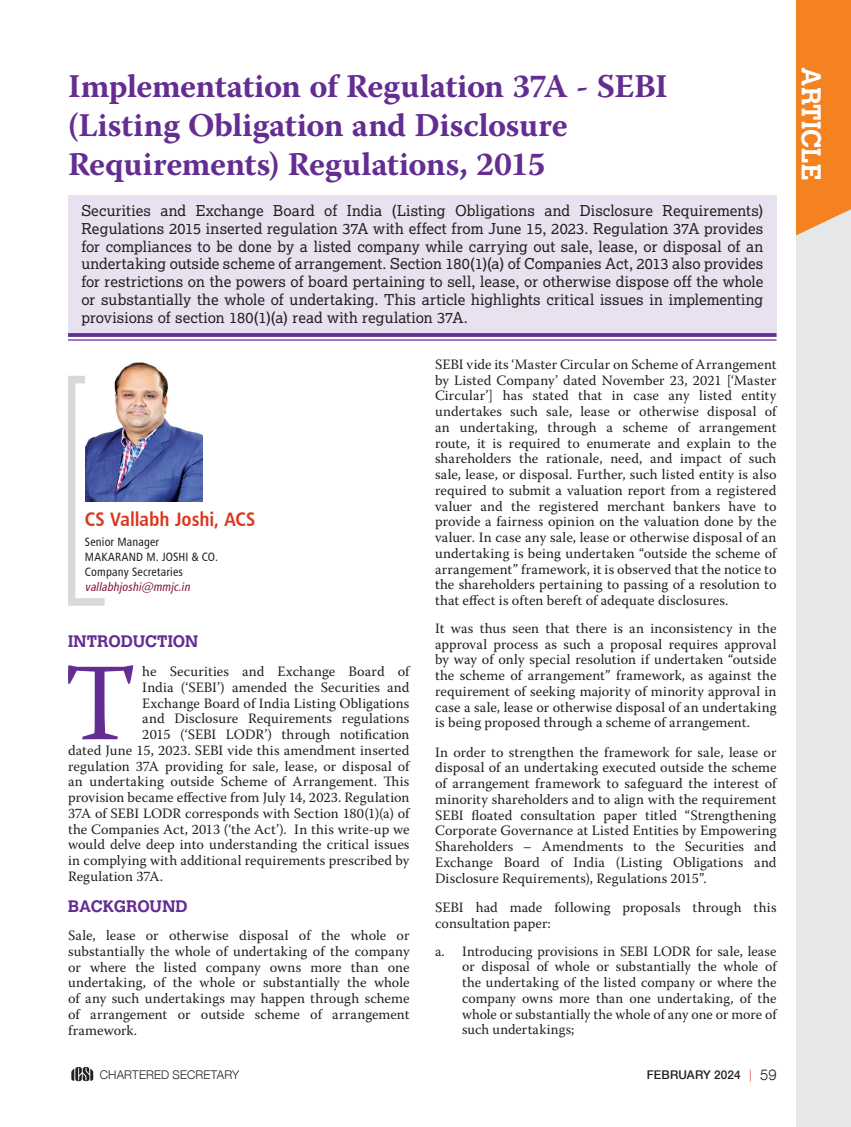
<style>
.page{position:relative;width:851px;height:1127px;background:#fff}
.page>*{position:absolute;margin:0;border:0;box-sizing:border-box;transform-origin:0 0}
.t1{font:109.8px "Warnock Pro";color:#632d91}
.Heading{font:700 33px/39px "Warnock Pro";letter-spacing:-.01em;color:#632d91}
.t2{font:700 27px "Calvert MT Std";color:#fff}
.Author_Name{font:19.5px "Humanist 777 BT Bold Condensed B";letter-spacing:-.005em;color:#d8381e}
.t3{font:700 16.5px "Calvert MT Std";color:#632d91}
.Intro{font:15px/17.7px "Lexia Da Ma";letter-spacing:.005em;color:#231f20;text-align:justify}
.Tab-1{font:14.25px/15.8px "Warnock Pro";letter-spacing:.005em;color:#231f20;text-align:justify}
.Author_Name-2{font:12px/15px "Humanist 777 BT Roman Condensed B";letter-spacing:.015em;color:#231f20}
.t4{font:300 12px "Helvetica Neue LT Com";letter-spacing:.01em;color:#231f20}
.t5{font:500 12px "Helvetica Neue LT Com";letter-spacing:.015em;color:#231f20}
.s1{font-style:italic;color:#81123a}
.s2{font-family:"Helvetica Neue LT Std";font-weight:300;color:#ee1d23}
.s3{font-weight:300;font-size:15px}
</style>
<div class="page">
<div style="left:795px;top:0;width:55px;height:1127px;background:#e6e7e9"></div>
<svg style="left:795px;top:0;width:55px;height:235px;background:#f4892e"></svg>
<svg style="left:71px;top:1067px;width:22px;height:14px"></svg>
<svg style="left:68px;top:376px;width:37px;height:230px"></svg>
<img style="left:85px;top:362px;width:118px;height:139px">
<div style="left:68px;top:195px;width:708px;height:142px;background:#e8e1ef"></div>
<svg style="left:68px;top:333px;width:708px;height:4px;background:#6b3796"></svg>
<hr style="left:68px;top:339px;width:708px;height:2px;background:#632d91">
<p class="Heading" style="left:68px;top:66px;width:601px">Implementation of Regulation 37A - SEBI (Listing Obligation and Disclosure<br>Requirements) Regulations, 2015</p>
<p class="Intro" style="left:81px;top:202px;width:683px">Securities and Exchange Board of India (Listing Obligations and Disclosure Requirements)<br>Regulations 2015 inserted regulation 37A with effect from June 15, 2023. Regulation 37A provides for compliances to be done by a listed company while carrying out sale, lease, or disposal of an undertaking outside scheme of arrangement. Section 180(1)(a) of Companies Act, 2013 also provides for restrictions on the powers of board pertaining to sell, lease, or otherwise dispose off the whole or substantially the whole of undertaking. This article highlights critical issues in implementing provisions of section 180(1)(a) read with regulation 37A.</p>
<p class="Author_Name" style="left:85px;top:507px;width:172px">CS Vallabh Joshi, ACS</p>
<p class="Author_Name-2" style="left:85px;top:534px;width:134px">Senior Manager<br>MAKARAND M. JOSHI &amp; CO.<br>Company Secretaries <span class="s1">vallabhjoshi@mmjc.in</span></p>
<p class="t3" style="left:68px;top:631px;width:132px">INTRODUCTION</p>
<p class="t1" style="left:63px;top:637px;width:75px">T</p>
<p class="Tab-1" style="left:142px;top:663px;width:269px">he Securities and Exchange Board of</p>
<p class="Tab-1" style="left:142px;top:679px;width:269px">India (‘SEBI’) amended the Securities and</p>
<p class="Tab-1" style="left:142px;top:695px;width:268px">Exchange Board of India Listing Obligations</p>
<p class="Tab-1" style="left:142px;top:711px;width:269px">and Disclosure Requirements regulations</p>
<p class="Tab-1" style="left:142px;top:726px;width:269px">2015 (‘SEBI LODR’) through notification</p>
<p class="Tab-1" style="left:68px;top:742px;width:343px">dated June 15, 2023. SEBI vide this amendment inserted</p>
<p class="Tab-1" style="left:68px;top:758px;width:343px">regulation 37A providing for sale, lease, or disposal of</p>
<p class="Tab-1" style="left:68px;top:774px;width:343px">an undertaking outside Scheme of Arrangement. This</p>
<p class="Tab-1" style="left:68px;top:789px;width:343px">provision became effective from July 14, 2023. Regulation</p>
<p class="Tab-1" style="left:68px;top:805px;width:343px">37A of SEBI LODR corresponds with Section 180(1)(a) of</p>
<p class="Tab-1" style="left:68px;top:821px;width:343px">the Companies Act, 2013 (‘the Act’). In this write-up we</p>
<p class="Tab-1" style="left:68px;top:837px;width:343px">would delve deep into understanding the critical issues</p>
<p class="Tab-1" style="left:68px;top:852px;width:343px">in complying with additional requirements prescribed by</p>
<p class="Tab-1" style="left:68px;top:868px;width:96px">Regulation 37A.</p>
<p class="t3" style="left:68px;top:896px;width:121px">BACKGROUND</p>
<p class="Tab-1" style="left:68px;top:927px;width:343px">Sale, lease or otherwise disposal of the whole or substantially the whole of undertaking of the company or where the listed company owns more than one undertaking, of the whole or substantially the whole of any such undertakings may happen through scheme of arrangement or outside scheme of arrangement framework.</p>
<p class="Tab-1" style="left:435px;top:356px;width:343px">SEBI vide its ‘Master Circular on Scheme of Arrangement by Listed Company’ dated November 23, 2021 [‘Master Circular’] has stated that in case any listed entity undertakes such sale, lease or otherwise disposal of an undertaking, through a scheme of arrangement route, it is required to enumerate and explain to the shareholders the rationale, need, and impact of such sale, lease, or disposal. Further, such listed entity is also required to submit a valuation report from a registered valuer and the registered merchant bankers have to provide a fairness opinion on the valuation done by the valuer. In case any sale, lease or otherwise disposal of an undertaking is being undertaken “outside the scheme of arrangement” framework, it is observed that the notice to the shareholders pertaining to passing of a resolution to that effect is often bereft of adequate disclosures.</p>
<p class="Tab-1" style="left:435px;top:620px;width:343px">It was thus seen that there is an inconsistency in the approval process as such a proposal requires approval by way of only special resolution if undertaken “outside the scheme of arrangement” framework, as against the requirement of seeking majority of minority approval in case a sale, lease or otherwise disposal of an undertaking is being proposed through a scheme of arrangement.</p>
<p class="Tab-1" style="left:435px;top:744px;width:343px">In order to strengthen the framework for sale, lease or disposal of an undertaking executed outside the scheme of arrangement framework to safeguard the interest of minority shareholders and to align with the requirement SEBI floated consultation paper titled “Strengthening Corporate Governance at Listed Entities by Empowering Shareholders – Amendments to the Securities and Exchange Board of India (Listing Obligations and Disclosure Requirements), Regulations 2015”.</p>
<p class="Tab-1" style="left:435px;top:899px;width:343px">SEBI had made following proposals through this consultation paper:</p>
<p class="Tab-1" style="left:462px;top:943px;width:316px;text-indent:-27px">a. Introducing provisions in SEBI LODR for sale, lease or disposal of whole or substantially the whole of the undertaking of the listed company or where the company owns more than one undertaking, of the whole or substantially the whole of any one or more of such undertakings;</p>
<p class="t4" style="left:100px;top:1067px;width:141px">CHARTERED SECRETARY</p>
<p class="t5" style="left:646px;top:1068px;width:131px">FEBRUARY 2024 <span class="s2">|</span> <span class="s3">59</span></p>
<h3 class="t2" style="left:828px;top:67px;width:115px;rotate:90deg">ARTICLE</h3>
</div>
